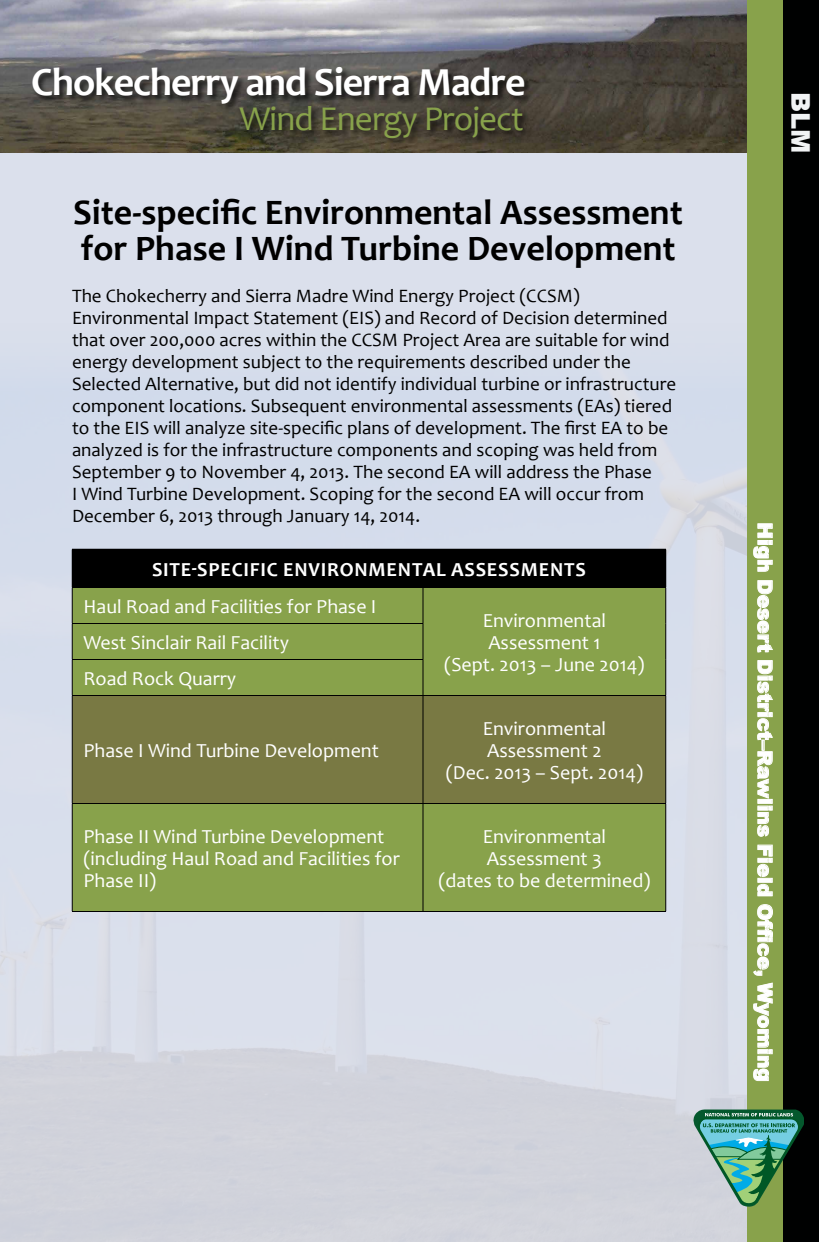
<style>
.page{position:relative;width:819px;height:1242px;background:#fff}
.page>*{position:absolute;margin:0;border:0;box-sizing:border-box;transform-origin:0 0}
.t1{font:700 40px "Candara";letter-spacing:-.025em;color:#fff}
.t2{font:700 36px/36px "Candara";color:#000}
.t3{font:35px "Candara";letter-spacing:-.025em;color:#88a24b}
.t4{font:900 25.75px "Arial";color:#f1f3f4}
.t5{font:20px/22px "Candara";color:#fff;text-align:center}
.t6{font:900 20px "Arial";color:#fff}
.t7{font:700 20px "Candara";letter-spacing:.04em;color:#fff}
.t8{font:19px/22px "Candara";color:#000}
</style>
<div class="page">
<div style="left:0;top:147px;width:753px;height:1095px;background:linear-gradient(to right,#d6dbe7,#d8dde8)"></div>
<img style="left:0;top:0;width:747px;height:153px">
<div style="left:31px;top:66px;width:502px;height:47px;background:#000;opacity:.75"></div>
<div style="left:238px;top:104px;width:293px;height:43px;background:#000;opacity:.75"></div>
<div style="left:783px;top:0;width:36px;height:1242px;background:#000101"></div>
<div style="left:747px;top:0;width:36px;height:1242px;background:#88a24b"></div>
<svg style="left:754px;top:524px;width:18px;height:47px"></svg>
<svg style="left:758px;top:581px;width:15px;height:71px"></svg>
<svg style="left:758px;top:660px;width:15px;height:138px"></svg>
<div style="left:758px;top:799px;width:14px;height:4px;border:1px solid #fff"></div>
<svg style="left:758px;top:806px;width:14px;height:30px"></svg>
<svg style="left:758px;top:845px;width:14px;height:32px"></svg>
<div style="left:758px;top:878px;width:14px;height:4px;border:1px solid #fff"></div>
<svg style="left:758px;top:884px;width:14px;height:12px"></svg>
<svg style="left:754px;top:904px;width:19px;height:71px"></svg>
<svg style="left:754px;top:983px;width:18px;height:98px"></svg>
<svg style="left:694px;top:1110px;width:110px;height:97px"></svg>
<div style="left:72px;top:549px;width:594px;height:39px;background:#000"></div>
<div style="left:73px;top:588px;width:593px;height:323px;background:#88a24b"></div>
<div style="left:73px;top:696px;width:593px;height:107px;background:#797943"></div>
<hr style="left:666px;top:550px;width:1px;height:37px;background:#000">
<hr style="left:72px;top:588px;width:1px;height:35px;background:#000">
<hr style="left:423px;top:588px;width:1px;height:35px;background:#000">
<hr style="left:666px;top:588px;width:1px;height:36px;background:#000">
<hr style="left:72px;top:623px;width:351px;height:1px;background:#000">
<hr style="left:72px;top:624px;width:1px;height:35px;background:#000">
<hr style="left:423px;top:624px;width:1px;height:35px;background:#000">
<hr style="left:666px;top:624px;width:1px;height:36px;background:#000">
<hr style="left:72px;top:659px;width:351px;height:1px;background:#000">
<hr style="left:72px;top:660px;width:1px;height:35px;background:#000">
<hr style="left:423px;top:660px;width:1px;height:35px;background:#000">
<hr style="left:666px;top:660px;width:1px;height:35px;background:#000">
<hr style="left:72px;top:695px;width:351px;height:1px;background:#000">
<hr style="left:72px;top:696px;width:1px;height:107px;background:#000">
<hr style="left:423px;top:695px;width:243px;height:1px;background:#000">
<hr style="left:423px;top:696px;width:1px;height:107px;background:#000">
<hr style="left:666px;top:696px;width:1px;height:107px;background:#000">
<hr style="left:72px;top:803px;width:351px;height:1px;background:#000">
<hr style="left:72px;top:804px;width:1px;height:107px;background:#000">
<hr style="left:423px;top:803px;width:243px;height:1px;background:#000">
<hr style="left:423px;top:804px;width:1px;height:107px;background:#000">
<hr style="left:666px;top:804px;width:1px;height:107px;background:#000">
<hr style="left:72px;top:911px;width:351px;height:1px;background:#000">
<hr style="left:423px;top:911px;width:243px;height:1px;background:#000">
<h1 class="t1" style="left:31px;top:58px;width:496px">Chokecherry and Sierra Madre</h1>
<h3 class="t3" style="left:240px;top:97px;width:286px">Wind Energy Project</h3>
<h3 class="t4" style="left:819px;top:92px;width:63px;rotate:90deg">BLM</h3>
<h2 class="t2" style="left:73px;top:194px;width:611px">Site-specific Environmental Assessment for Phase I Wind Turbine Development</h2>
<p class="t8" style="left:72px;top:285px;width:606px">The Chokecherry and Sierra Madre Wind Energy Project (CCSM)<br>Environmental Impact Statement (EIS) and Record of Decision determined that over 200,000 acres within the CCSM Project Area are suitable for wind energy development subject to the requirements described under the Selected Alternative, but did not identify individual turbine or infrastructure component locations. Subsequent environmental assessments (EAs) tiered to the EIS will analyze site-specific plans of development. The first EA to be analyzed is for the infrastructure components and scoping was held from September 9 to November 4, 2013. The second EA will address the Phase<br>I Wind Turbine Development. Scoping for the second EA will occur from December 6, 2013 through January 14, 2014.</p>
<p class="t7" style="left:152px;top:557px;width:57px">Site-specific</p>
<p class="t7" style="left:283px;top:557px;width:50px">Environ</p>
<p class="t7" style="left:369px;top:557px;width:31px">menta</p>
<p class="t7" style="left:436px;top:557px;width:40px">l Assess</p>
<p class="t7" style="left:521px;top:557px;width:31px">ments</p>
<p class="t5" style="left:83px;top:595px;width:294px">Haul Road and Facilities for Phase I</p>
<p class="t5" style="left:444px;top:609px;width:202px">Environmental<br>Assessment 1<br>(Sept. 2013 – June 2014)</p>
<p class="t5" style="left:84px;top:624px;width:207px;line-height:36px;text-align:left">West Sinclair Rail Facility<br>Road Rock Quarry</p>
<p class="t5" style="left:84px;top:739px;width:297px">Phase I Wind Turbine Development</p>
<p class="t5" style="left:446px;top:717px;width:199px">Environmental<br>Assessment 2<br>(Dec. 2013 – Sept. 2014)</p>
<p class="t5" style="left:84px;top:825px;width:318px;text-align:left">Phase II Wind Turbine Development (including Haul Road and Facilities for<br>Phase II)</p>
<p class="t5" style="left:438px;top:825px;width:214px">Environmental<br>Assessment 3<br>(dates to be determined)</p>
<p class="t6" style="left:780px;top:522px;width:561px;rotate:90deg">High Desert District–Rawlins Field Office, Wyom ni g</p>
</div>
